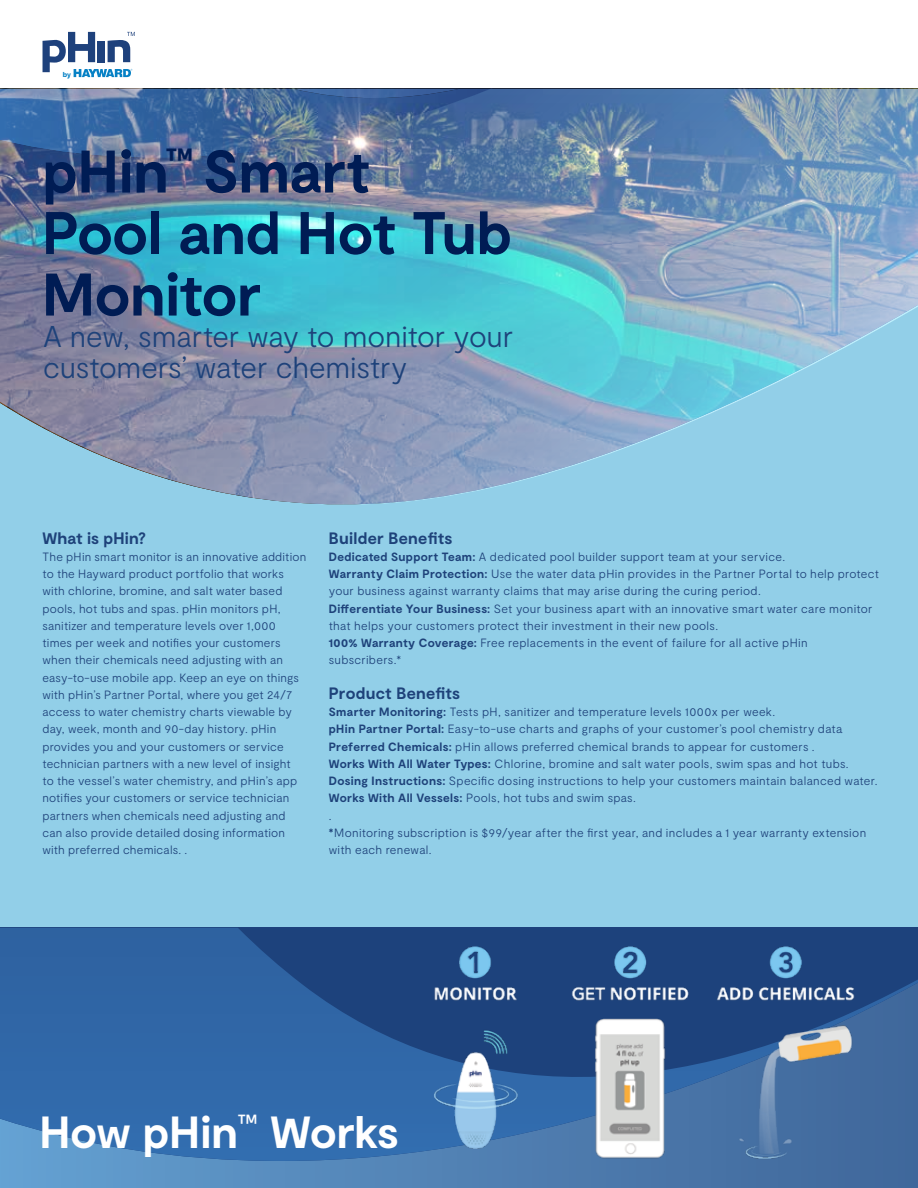
<style>
.page{position:relative;width:918px;height:1188px;background:#fff}
.page>*{position:absolute;margin:0;border:0;box-sizing:border-box;transform-origin:0 0}
.t1{font:700 60px/61.5px "Moderat";letter-spacing:-.005em;color:#001c54}
.t2{font:700 45px "Moderat";color:#fff}
.t3{font:300 30px/31.5px "Moderat";letter-spacing:-.005em;color:#1e427a}
.t4{font:700 16.5px "Moderat";letter-spacing:.015em;color:#1e427a}
.t5{font:300 12px/17.2px "Moderat";letter-spacing:.02em;color:#1e427a}
.t6{font:800 6.9px "Raleway";color:#0781c5}
.s1{font-weight:700}
</style>
<div class="page">
<div style="left:0;top:89px;width:918px;height:1074px;background:#92cfe8"></div>
<svg style="left:0;top:1161px;width:918px;height:27px;background:#5283b6"></svg>
<svg style="left:0;top:928px;width:918px;height:233px;background:#2f62a0"></svg>
<img style="left:418px;top:938px;width:456px;height:229px">
<img style="left:0;top:89px;width:918px;height:416px">
<svg style="left:43px;top:32px;width:92px;height:45px"></svg>
<p class="t6" style="left:63px;top:71px;width:10px">by</p>
<h1 class="t1" style="left:43px;top:143px;width:471px">pHin<sup>™</sup> Smart<br>Pool and Hot Tub<br>Monitor</h1>
<h3 class="t3" style="left:43px;top:320px;width:472px">A new, smarter way to monitor your customers’ water chemistry</h3>
<h3 class="t4" style="left:43px;top:528px;width:105px">What is pHin?</h3>
<p class="t5" style="left:43px;top:548px;width:265px">The pHin smart monitor is an innovative addition to the Hayward product portfolio that works with chlorine, bromine, and salt water based pools, hot tubs and spas. pHin monitors pH, sanitizer and temperature levels over 1,000 times per week and notifies your customers when their chemicals need adjusting with an easy-to-use mobile app. Keep an eye on things with pHin’s Partner Portal, where you get 24/7 access to water chemistry charts viewable by day, week, month and 90-day history. pHin provides you and your customers or service technician partners with a new level of insight<br>to the vessel’s water chemistry, and pHin’s app notifies your customers or service technician partners when chemicals need adjusting and can also provide detailed dosing information with preferred chemicals. .</p>
<h3 class="t4" style="left:329px;top:528px;width:125px">Builder Benefits</h3>
<p class="t5" style="left:329px;top:548px;width:552px"><span class="s1">Dedicated Support Team:</span> A dedicated pool builder support team at your service.<br><span class="s1">Warranty Claim Protection:</span> Use the water data pHin provides in the Partner Portal to help protect your business against warranty claims that may arise during the curing period.<br><span class="s1">Differentiate Your Business:</span> Set your business apart with an innovative smart water care monitor that helps your customers protect their investment in their new pools.<br><span class="s1">100% Warranty Coverage:</span> Free replacements in the event of failure for all active pHin subscribers.*</p>
<h3 class="t4" style="left:329px;top:683px;width:133px">Product Benefits</h3>
<p class="t5" style="left:329px;top:703px;width:550px"><span class="s1">Smarter Monitoring:</span> Tests pH, sanitizer and temperature levels 1000x per week.<br><span class="s1">pHin Partner Portal:</span> Easy-to-use charts and graphs of your customer’s pool chemistry data <span class="s1">Preferred Chemicals:</span> pHin allows preferred chemical brands to appear for customers .<br><span class="s1">Works With All Water Types:</span> Chlorine, bromine and salt water pools, swim spas and hot tubs.<br><span class="s1">Dosing Instructions:</span> Specific dosing instructions to help your customers maintain balanced water.<br><span class="s1">Works With All Vessels:</span> Pools, hot tubs and swim spas.<br>.<br><span class="s1">*</span>Monitoring subscription is $99/year after the first year, and includes a 1 year warranty extension with each renewal.</p>
<h2 class="t2" style="left:40px;top:1104px;width:360px">How pHin<sup>™</sup> Works</h2>
</div>
